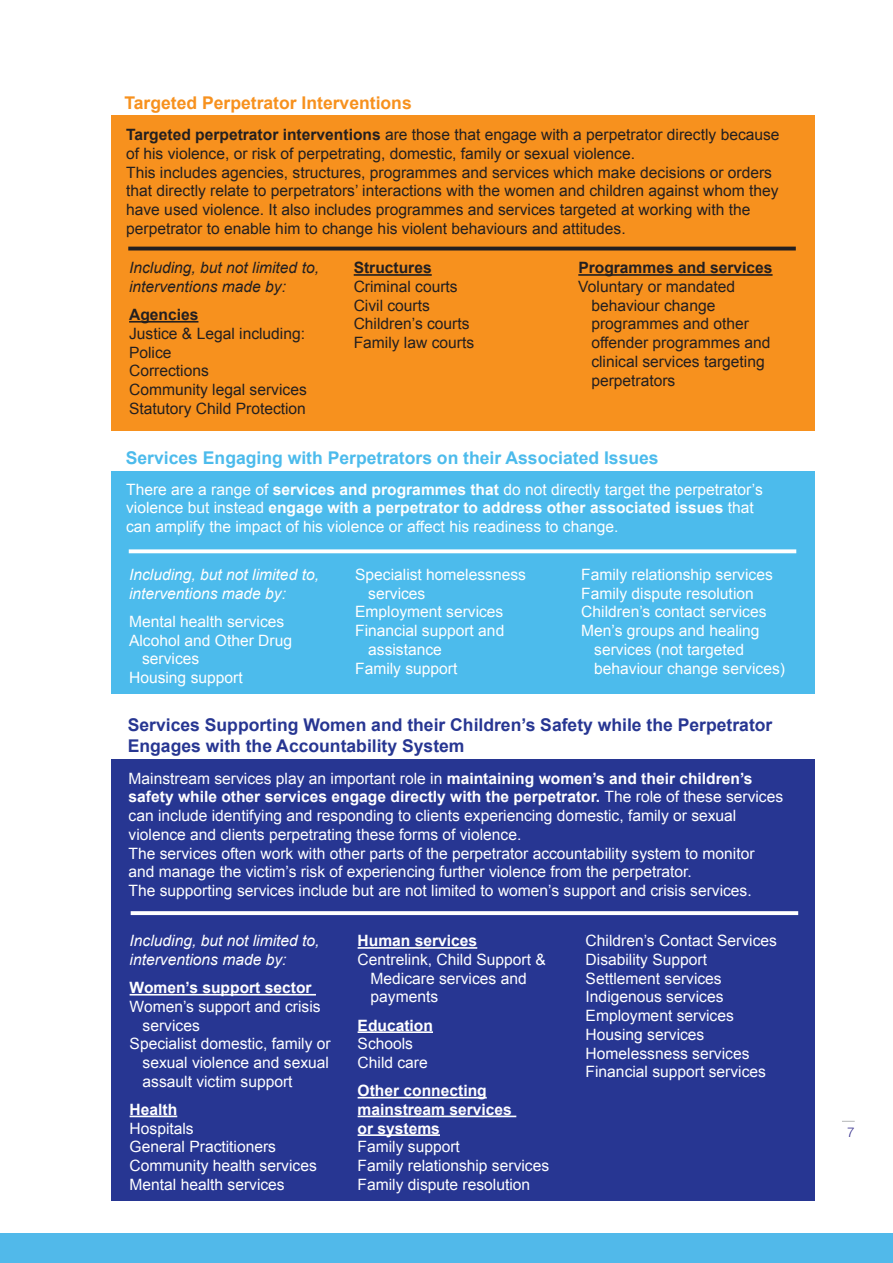
<style>
.page{position:relative;width:893px;height:1263px;background:#fff}
.page>*{position:absolute;margin:0;border:0;box-sizing:border-box;transform-origin:0 0}
.t1{font:700 17.55px/21px "Arial";color:#273692}
.t2{font:700 17.55px "Arial";color:#4cbbec}
.t3{font:700 17.55px "Arial";color:#f7911e}
.t4{font:15.6px/18.8px "Arial";color:#fff}
.t5{font:15.6px/18.8px "Arial";color:#231f20}
.t6{font:italic 15.6px/18.8px "Arial";color:#fff}
.t7{font:italic 15.6px/18.8px "Arial";color:#231f20}
.t8{font:700 15.6px "Arial";color:#fff}
.t9{font:700 15.6px "Arial";color:#231f20}
.t10{font:300 13.5px "Helvetica Neue LT Std";color:#342d8c}
.s1{font-weight:700}
</style>
<div class="page">
<div style="left:0;top:1233px;width:893px;height:30px;background:#51b9ea"></div>
<svg style="left:842px;top:1121px;width:13px;height:1px"></svg>
<div style="left:111px;top:115px;width:703px;height:316px;background:#f7911e"></div>
<hr style="left:128px;top:247px;width:668px;height:3px;background:#231f20">
<hr style="left:129px;top:321px;width:69px;height:2px;background:#231f20">
<hr style="left:354px;top:274px;width:78px;height:2px;background:#231f20">
<hr style="left:578px;top:274px;width:195px;height:2px;background:#231f20">
<div style="left:111px;top:471px;width:704px;height:222px;background:#4cbbec"></div>
<svg style="left:129px;top:549px;width:667px;height:4px;background:#edf8fd"></svg>
<div style="left:111px;top:759px;width:704px;height:441px;background:#273692"></div>
<hr style="left:130px;top:994px;width:186px;height:1px;background:#fff">
<hr style="left:130px;top:1115px;width:47px;height:2px;background:#fff">
<hr style="left:358px;top:947px;width:119px;height:2px;background:#fff">
<hr style="left:358px;top:1031px;width:75px;height:2px;background:#fff">
<hr style="left:358px;top:1097px;width:129px;height:1px;background:#fff">
<hr style="left:358px;top:1115px;width:158px;height:2px;background:#fff">
<hr style="left:358px;top:1134px;width:82px;height:2px;background:#fff">
<svg style="left:131px;top:911px;width:667px;height:4px;background:#f6f6fa"></svg>
<p class="t3" style="left:124px;top:91px;width:289px">Targeted Perpetrator Interventions</p>
<p class="t5" style="left:126px;top:126px;width:655px"><span class="s1">Targeted perpetrator interventions</span> are those that engage with a perpetrator directly because of his violence, or risk of perpetrating, domestic, family or sexual violence.<br>This includes agencies, structures, programmes and services which make decisions or orders that directly relate to perpetrators’ interactions with the women and children against whom they have used violence. It also includes programmes and services targeted at working with the perpetrator to enable him to change his violent behaviours and attitudes.</p>
<p class="t7" style="left:129px;top:259px;width:191px">Including, but not limited to, interventions made by:</p>
<p class="t5" style="left:129px;top:305px;width:179px"><span class="s1">Agencies<br></span>Justice &amp; Legal including:<br>Police<br>Corrections<br>Community legal services<br>Statutory Child Protection</p>
<p class="t5" style="left:354px;top:259px;width:122px"><span class="s1">Structures<br></span>Criminal courts<br>Civil courts<br>Children’s courts<br>Family law courts</p>
<p class="t9" style="left:578px;top:257px;width:196px">Programmes and services</p>
<p class="t5" style="left:578px;top:277px;width:158px">Voluntary or mandated</p>
<p class="t5" style="left:591px;top:296px;width:126px">behaviour change</p>
<p class="t5" style="left:591px;top:315px;width:159px">programmes and other</p>
<p class="t5" style="left:591px;top:333px;width:181px">offender programmes and</p>
<p class="t5" style="left:591px;top:352px;width:175px">clinical services targeting</p>
<p class="t5" style="left:591px;top:371px;width:86px">perpetrators</p>
<p class="t2" style="left:126px;top:446px;width:534px">Services Engaging with Perpetrators on their Associated Issues</p>
<p class="t4" style="left:126px;top:480px;width:638px">There are a range of <span class="s1">services and programmes that</span> do not directly target the perpetrator’s violence but instead <span class="s1">engage with a perpetrator to address other associated issues</span> that can amplify the impact of his violence or affect his readiness to change.</p>
<p class="t6" style="left:129px;top:565px;width:191px">Including, but not limited to, interventions made by:</p>
<p class="t4" style="left:129px;top:612px;width:157px">Mental health services</p>
<p class="t4" style="left:129px;top:631px;width:165px">Alcohol and Other Drug</p>
<p class="t4" style="left:142px;top:649px;width:59px">services</p>
<p class="t4" style="left:129px;top:668px;width:115px">Housing support</p>
<p class="t4" style="left:355px;top:565px;width:172px">Specialist homelessness</p>
<p class="t4" style="left:368px;top:584px;width:59px">services</p>
<p class="t4" style="left:355px;top:603px;width:150px">Employment services</p>
<p class="t4" style="left:355px;top:621px;width:151px">Financial support and</p>
<p class="t4" style="left:368px;top:640px;width:75px">assistance</p>
<p class="t4" style="left:355px;top:659px;width:104px">Family support</p>
<p class="t4" style="left:581px;top:565px;width:193px">Family relationship services</p>
<p class="t4" style="left:581px;top:584px;width:174px">Family dispute resolution</p>
<p class="t4" style="left:581px;top:603px;width:187px">Children’s contact services</p>
<p class="t4" style="left:581px;top:621px;width:180px">Men’s groups and healing</p>
<p class="t4" style="left:594px;top:640px;width:151px">services (not targeted</p>
<p class="t4" style="left:594px;top:659px;width:192px">behaviour change services)</p>
<p class="t1" style="left:128px;top:714px;width:646px">Services Supporting Women and their Children’s Safety while the Perpetrator<br>Engages with the Accountability System</p>
<p class="t4" style="left:129px;top:769px;width:656px">Mainstream services play an important role in <span class="s1">maintaining women’s and their children’s safety while other services engage directly with the perpetrator.</span> The role of these services can include identifying and responding to clients experiencing domestic, family or sexual violence and clients perpetrating these forms of violence.<br>The services often work with other parts of the perpetrator accountability system to monitor and manage the victim’s risk of experiencing further violence from the perpetrator.<br>The supporting services include but are not limited to women’s support and crisis services.</p>
<p class="t6" style="left:130px;top:932px;width:191px">Including, but not limited to, interventions made by:</p>
<p class="t8" style="left:130px;top:977px;width:184px">Women’s support sector</p>
<p class="t4" style="left:130px;top:997px;width:193px">Women’s support and crisis</p>
<p class="t4" style="left:143px;top:1016px;width:59px">services</p>
<p class="t4" style="left:130px;top:1034px;width:203px">Specialist domestic, family or</p>
<p class="t4" style="left:143px;top:1053px;width:188px">sexual violence and sexual</p>
<p class="t4" style="left:143px;top:1072px;width:151px">assault victim support</p>
<p class="t4" style="left:130px;top:1100px;width:189px"><span class="s1">Health<br></span>Hospitals<br>General Practitioners<br>Community health services<br>Mental health services</p>
<p class="t4" style="left:586px;top:931px;width:193px">Children’s Contact Services<br>Disability Support<br>Settlement services<br>Indigenous services<br>Employment services<br>Housing services<br>Homelessness services<br>Financial support services</p>
<p class="t8" style="left:358px;top:930px;width:121px">Human services</p>
<p class="t4" style="left:358px;top:950px;width:190px">Centrelink, Child Support &amp;</p>
<p class="t4" style="left:371px;top:969px;width:158px">Medicare services and</p>
<p class="t4" style="left:371px;top:988px;width:69px">payments</p>
<p class="t4" style="left:358px;top:1016px;width:77px"><span class="s1">Education<br></span>Schools<br>Child care</p>
<p class="t4" style="left:358px;top:1081px;width:193px"><span class="s1">Other connecting mainstream services<br>or systems<br></span>Family support<br>Family relationship services<br>Family dispute resolution</p>
<p class="t10" style="left:847px;top:1123px;width:9px">7</p>
</div>
